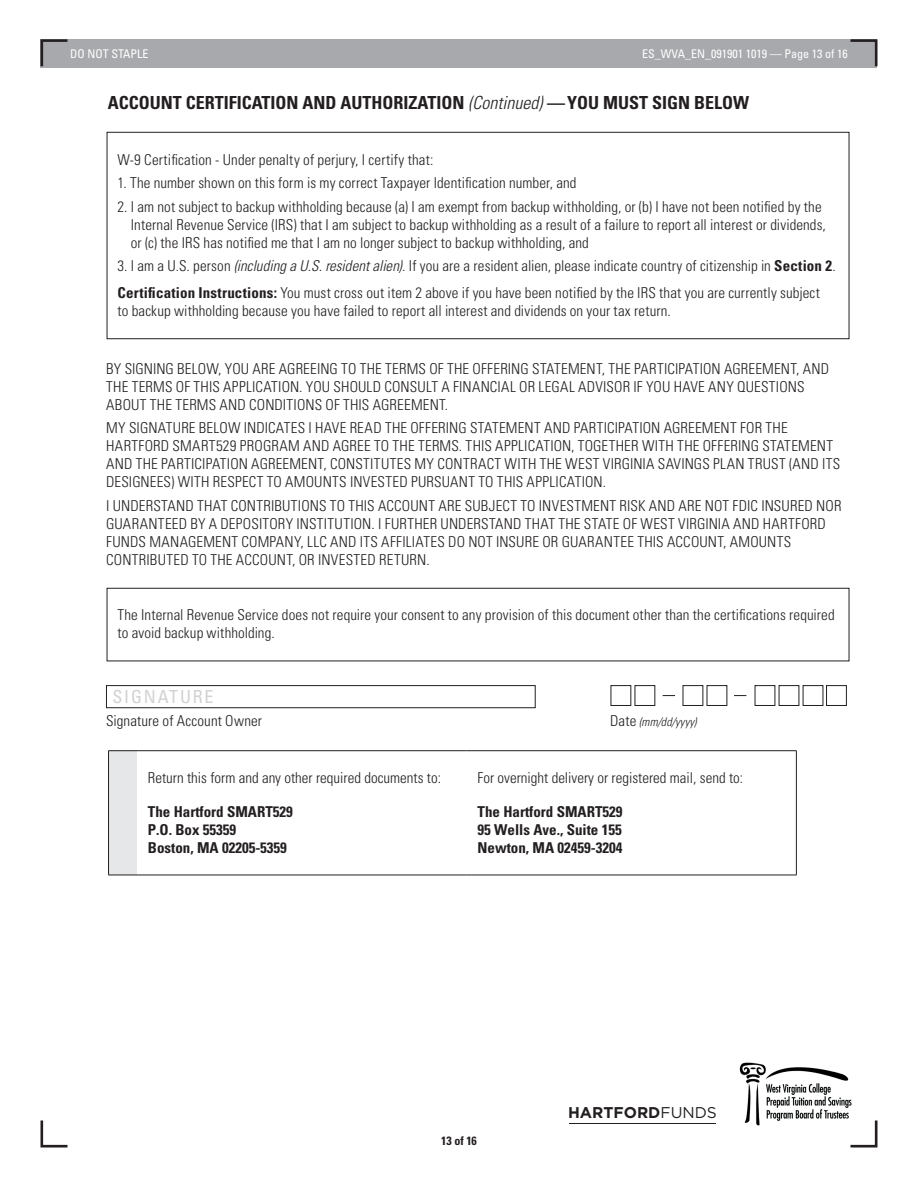
<style>
.page{position:relative;width:918px;height:1188px;background:#fff}
.page>*{position:absolute;margin:0;border:0;box-sizing:border-box;transform-origin:0 0}
.t1{font:700 condensed 18px "Univers LT Std";color:#231f20}
.t2{font:condensed 18px "Univers LT Std";letter-spacing:.1em;color:#d1d2d4}
.t3{font:700 15.6px "Gotham";color:#231f20}
.t4{font:300 condensed 15px/18px "Univers LT Std";letter-spacing:.01em;color:#231f20}
.t5{font:700 condensed 15px/18px "Univers LT Std";color:#231f20}
.t6{font:condensed 12px "Univers LT Std";color:#fff}
.t7{font:italic 300 condensed 12px "Univers LT Std";letter-spacing:.01em;color:#231f20}
.t8{font:700 condensed 12px "Univers LT Std";color:#231f20}
.s1{color:#fff}
.s2{font-weight:300;font-style:italic}
.s3{font-style:italic}
.s4{font-weight:700}
.s5{font-style:normal;font-size:15px}
.s6{font-weight:400}
</style>
<div class="page">
<div style="left:40px;top:39px;width:838px;height:29px;background:#a8a9ad"></div>
<svg style="left:850px;top:1120px;width:28px;height:28px"></svg>
<svg style="left:40px;top:1120px;width:28px;height:28px"></svg>
<svg style="left:40px;top:39px;width:28px;height:28px"></svg>
<svg style="left:850px;top:39px;width:28px;height:29px"></svg>
<div style="left:106px;top:685px;width:429px;height:23px;border:1px solid #231f20"></div>
<div style="left:826px;top:685px;width:21px;height:21px;border:1px solid #231f20"></div>
<div style="left:803px;top:685px;width:20px;height:21px;border:1px solid #231f20"></div>
<div style="left:779px;top:685px;width:20px;height:21px;border:1px solid #231f20"></div>
<div style="left:755px;top:685px;width:20px;height:21px;border:1px solid #231f20"></div>
<div style="left:707px;top:685px;width:20px;height:21px;border:1px solid #231f20"></div>
<div style="left:683px;top:685px;width:20px;height:21px;border:1px solid #231f20"></div>
<div style="left:635px;top:685px;width:20px;height:21px;border:1px solid #231f20"></div>
<div style="left:611px;top:685px;width:20px;height:21px;border:1px solid #231f20"></div>
<svg style="left:663px;top:695px;width:12px;height:1px"></svg>
<svg style="left:734px;top:695px;width:12px;height:1px"></svg>
<div style="left:107px;top:588px;width:742px;height:73px;border:1px solid #231f20"></div>
<div style="left:109px;top:751px;width:28px;height:124px;background:#e6e7e9"></div>
<svg style="left:108px;top:750px;width:29px;height:1px"></svg>
<hr style="left:108px;top:751px;width:1px;height:124px;background:#231f20">
<hr style="left:137px;top:750px;width:330px;height:1px;background:#231f20">
<hr style="left:467px;top:750px;width:330px;height:1px;background:#231f20">
<hr style="left:796px;top:751px;width:1px;height:124px;background:#231f20">
<svg style="left:108px;top:875px;width:29px;height:1px"></svg>
<hr style="left:137px;top:875px;width:330px;height:1px;background:#231f20">
<hr style="left:467px;top:875px;width:330px;height:1px;background:#231f20">
<div style="left:107px;top:132px;width:742px;height:207px;border:1px solid #231f20"></div>
<img style="left:739px;top:1062px;width:120px;height:69px">
<hr style="left:570px;top:1123px;width:146px;height:1px;background:#231f20">
<p class="t6" style="left:70px;top:46px;width:80px">DO NOT STAPLE</p>
<p class="t1" style="left:78px;top:92px;width:673px"><span class="s1">10.</span> ACCOUNT CERTIFICATION AND AUTHORIZATION <span class="s2">(Continued)</span> —YOU MUST SIGN BELOW</p>
<p class="t6" style="left:642px;top:46px;width:207px">ES_WVA_EN_091901 1019 — Page 13 of 16</p>
<p class="t4" style="left:117px;top:151px;width:318px">W-9 Certification - Under penalty of perjury, I certify that:</p>
<p class="t4" style="left:117px;top:174px;width:461px">1. The number shown on this form is my correct Taxpayer Identification number, and</p>
<p class="t4" style="left:131px;top:197px;width:696px;text-indent:-13px">2. I am not subject to backup withholding because (a) I am exempt from backup withholding, or (b) I have not been notified by the<br>Internal Revenue Service (IRS) that I am subject to backup withholding as a result of a failure to report all interest or dividends, or (c) the IRS has notified me that I am no longer subject to backup withholding, and</p>
<p class="t4" style="left:117px;top:252px;width:720px;line-height:27.5px">3. I am a U.S. person <span class="s3">(including a U.S. resident alien)</span>. If you are a resident alien, please indicate country of citizenship in <span class="s4">Section 2</span>.<br><span class="s4">Certification Instructions:</span> You must cross out item 2 above if you have been notified by the IRS that you are currently subject</p>
<p class="t4" style="left:117px;top:302px;width:555px">to backup withholding because you have failed to report all interest and dividends on your tax return.</p>
<p class="t4" style="left:106px;top:360px;width:724px">BY SIGNING BELOW, YOU ARE AGREEING TO THE TERMS OF THE OFFERING STATEMENT, THE PARTICIPATION AGREEMENT, AND<br>THE TERMS OF THIS APPLICATION. YOU SHOULD CONSULT A FINANCIAL OR LEGAL ADVISOR IF YOU HAVE ANY QUESTIONS<br>ABOUT THE TERMS AND CONDITIONS OF THIS AGREEMENT.</p>
<p class="t4" style="left:106px;top:419px;width:736px">MY SIGNATURE BELOW INDICATES I HAVE READ THE OFFERING STATEMENT AND PARTICIPATION AGREEMENT FOR THE HARTFORD SMART529 PROGRAM AND AGREE TO THE TERMS. THIS APPLICATION, TOGETHER WITH THE OFFERING STATEMENT AND THE PARTICIPATION AGREEMENT, CONSTITUTES MY CONTRACT WITH THE WEST VIRGINIA SAVINGS PLAN TRUST (AND ITS DESIGNEES) WITH RESPECT TO AMOUNTS INVESTED PURSUANT TO THIS APPLICATION.</p>
<p class="t4" style="left:106px;top:497px;width:737px">I UNDERSTAND THAT CONTRIBUTIONS TO THIS ACCOUNT ARE SUBJECT TO INVESTMENT RISK AND ARE NOT FDIC INSURED NOR GUARANTEED BY A DEPOSITORY INSTITUTION. I FURTHER UNDERSTAND THAT THE STATE OF WEST VIRGINIA AND HARTFORD FUNDS MANAGEMENT COMPANY, LLC AND ITS AFFILIATES DO NOT INSURE OR GUARANTEE THIS ACCOUNT, AMOUNTS CONTRIBUTED TO THE ACCOUNT, OR INVESTED RETURN.</p>
<p class="t4" style="left:117px;top:606px;width:719px">The Internal Revenue Service does not require your consent to any provision of this document other than the certifications required to avoid backup withholding.</p>
<p class="t2" style="left:113px;top:685px;width:103px">SIGNATURE</p>
<p class="t4" style="left:106px;top:712px;width:157px">Signature of Account Owner</p>
<p class="t7" style="left:610px;top:715px;width:88px"><span class="s5">Date</span> (mm/dd/yyyy)</p>
<p class="t4" style="left:148px;top:769px;width:295px">Return this form and any other required documents to:</p>
<p class="t5" style="left:148px;top:803px;width:146px">The Hartford SMART529<br>P.O. Box 55359<br>Boston, MA 02205-5359</p>
<p class="t4" style="left:478px;top:769px;width:267px">For overnight delivery or registered mail, send to:</p>
<p class="t5" style="left:478px;top:803px;width:146px;text-align:justify">The Hartford SMART529<br>95 Wells Ave., Suite 155<br>Newton, MA 02459-3204</p>
<p class="t3" style="left:568px;top:1102px;width:150px">HARTFORD<span class="s6">FUNDS</span></p>
<p class="t8" style="left:441px;top:1134px;width:37px">13 of 16</p>
</div>
